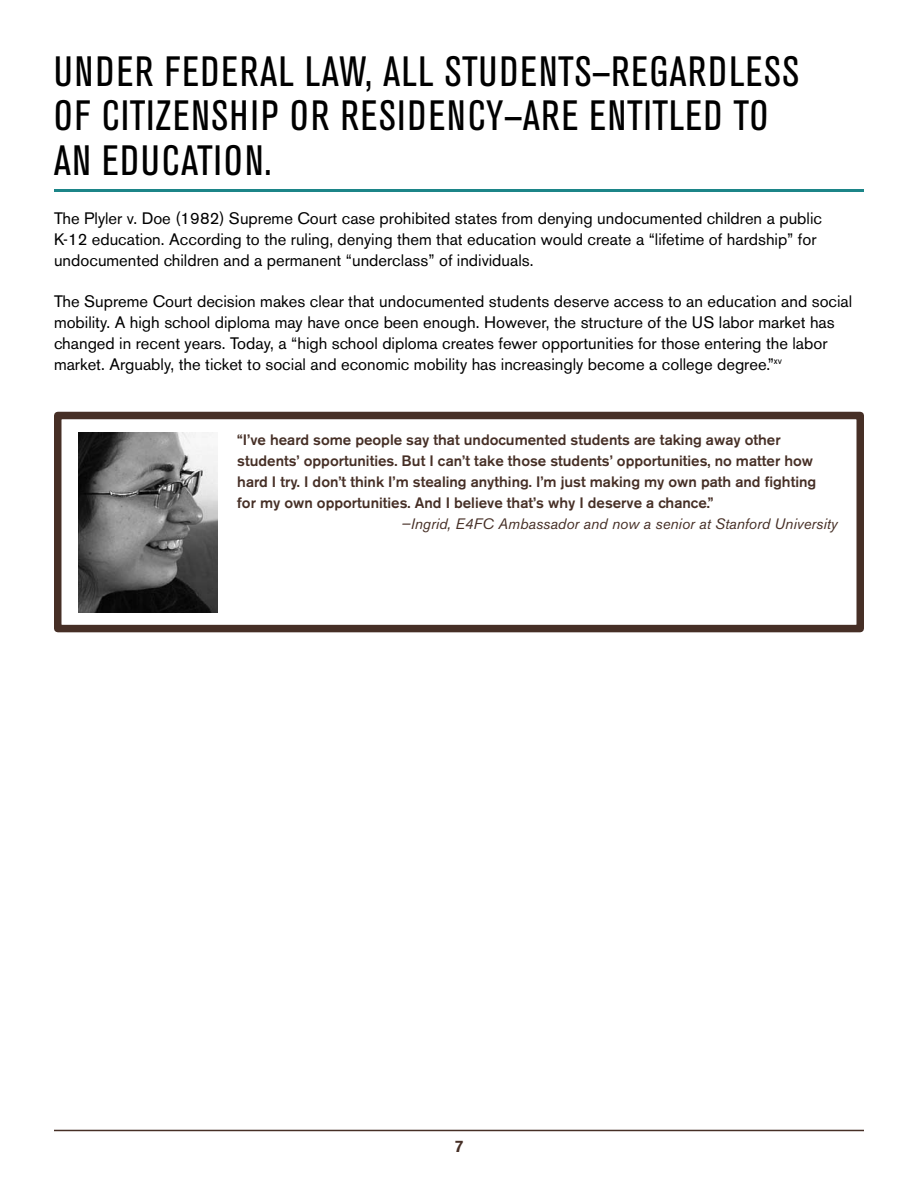
<style>
.page{position:relative;width:918px;height:1188px;background:#fff}
.page>*{position:absolute;margin:0;border:0;box-sizing:border-box;transform-origin:0 0}
.t1{font:condensed 42px/45px "Akzidenz Grotesk BE";letter-spacing:.04em;color:#000}
.t2{font:16.5px/21px "Akzidenz Grotesk BE";color:#000}
.t3{font:500 16.5px "Akzidenz Grotesk BE";color:#462f26}
.t4{font:500 15px/21px "Akzidenz Grotesk BE";color:#462f26}
.t5{font:italic 15px "Akzidenz Grotesk BE";color:#462f26}
</style>
<div class="page">
<hr style="left:54px;top:1130px;width:810px;height:1px;background:#462f26">
<hr style="left:54px;top:189px;width:810px;height:3px;background:#1c8588">
<div style="left:54px;top:412px;width:810px;height:220px;background:#fff;border:8px solid #462f26"></div>
<img style="left:78px;top:432px;width:139px;height:181px">
<h1 class="t1" style="left:54px;top:49px;width:747px">UNDER FEDERAL LAW, ALL STU DENTS—REGARDLESS<br>OF CITIZENSHIP OR RESIDENCY—ARE ENTITLED TO<br>AN EDUCATION.</h1>
<p class="t2" style="left:54px;top:207px;width:770px">The Plyler v. Doe (1982) Supreme Court case prohibited states from denying undocumented children a public<br>K-12 education. According to the ruling, denying them that education would create a “lifetime of hardship” for undocumented children and a permanent “underclass” of individuals.</p>
<p class="t2" style="left:54px;top:291px;width:800px">The Supreme Court decision makes clear that undocumented students deserve access to an education and social mobility. A high school diploma may have once been enough. However, the structure of the US labor market has changed in recent years. Today, a “high school diploma creates fewer opportunities for those entering the labor market. Arguably, the ticket to social and economic mobility has increasingly become a college degree.”<sup>xv</sup></p>
<p class="t4" style="left:237px;top:429px;width:581px">“I’ve heard some people say that undocumented students are taking away other students’ opportunities. But I can’t take those students’ opportunities, no matter how hard I try. I don’t think I’m stealing anything. I’m just making my own path and fighting for my own opportunities. And I believe that’s why I deserve a chance.”</p>
<p class="t5" style="left:401px;top:515px;width:438px">—Ingrid, E4FC Ambassador and now a senior at Stanford University</p>
<p class="t3" style="left:454px;top:1136px;width:11px">7</p>
</div>
